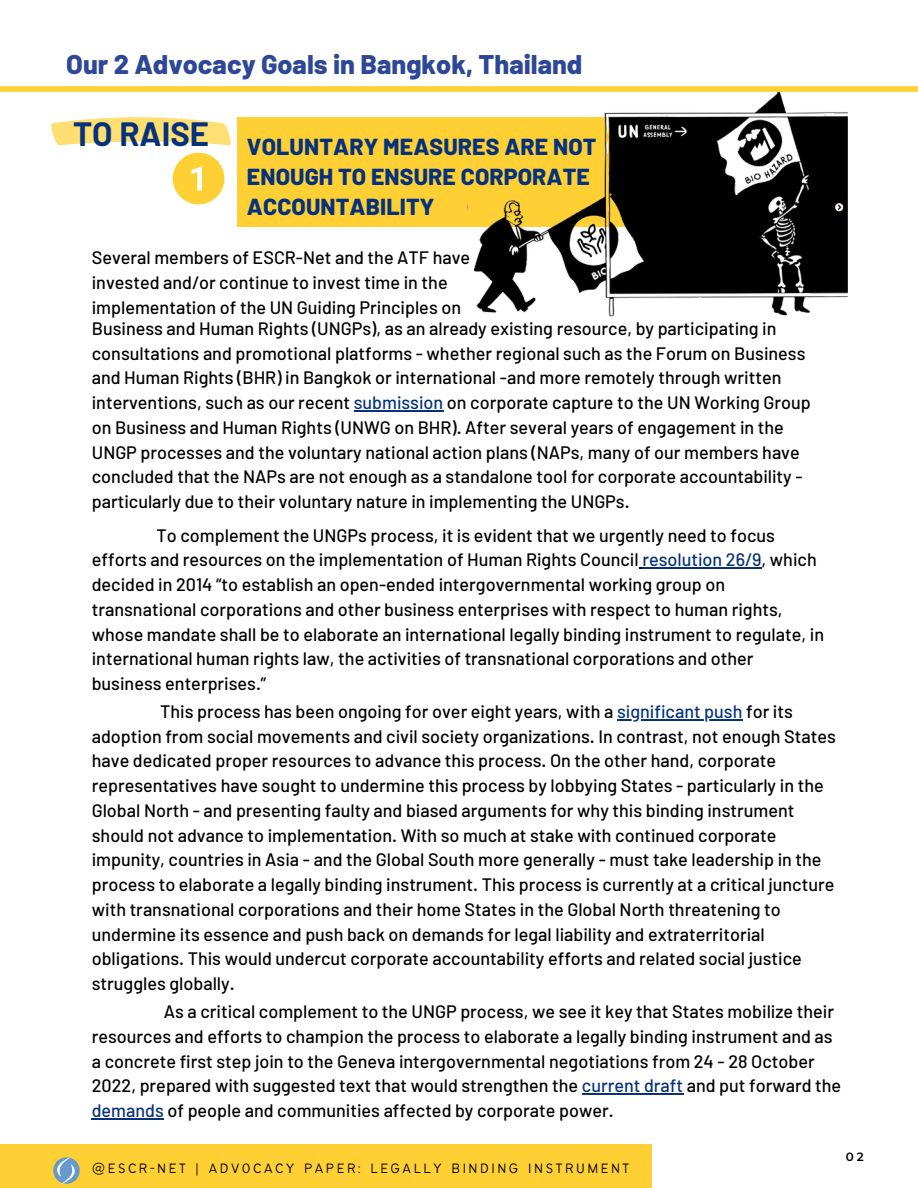
<style>
.page{position:relative;width:918px;height:1188px;background:#fff}
.page>*{position:absolute;margin:0;border:0;box-sizing:border-box;transform-origin:0 0}
.t1{font:700 33px "Barlow";color:#06327d}
.t2{font:800 27px "Barlow";color:#2e4897}
.t3{font:800 23.1px/30.3px "Barlow";letter-spacing:.005em;color:#06327d}
.t4{font:500 18px/24.8px "Barlow";color:#000}
.t5{font:300 15px "Bantayog";letter-spacing:.17em;color:#000}
.t6{font:600 12px "Montserrat";color:#000}
.s1{color:#06327d}
</style>
<div class="page">
<div style="left:237px;top:117px;width:393px;height:109px;background:#ffd034"></div>
<img style="left:467px;top:92px;width:380px;height:225px">
<svg style="left:51px;top:117px;width:180px;height:28px"></svg>
<svg style="left:173px;top:153px;width:51px;height:51px"></svg>
<hr style="left:642px;top:567px;width:120px;height:2px;background:#06327d">
<hr style="left:354px;top:410px;width:89px;height:1px;background:#06327d">
<hr style="left:617px;top:719px;width:125px;height:1px;background:#06327d">
<hr style="left:582px;top:1093px;width:101px;height:2px;background:#06327d">
<hr style="left:92px;top:1118px;width:72px;height:1px;background:#06327d">
<div style="left:0;top:1145px;width:651px;height:43px;background:#ffd034"></div>
<img style="left:53px;top:1157px;width:27px;height:28px">
<div style="left:0;top:86px;width:918px;height:6px;background:#ffd034"></div>
<h2 class="t2" style="left:66px;top:47px;width:517px">Our 2 Advocacy Goals in Bangkok, Thailand</h2>
<h1 class="t1" style="left:73px;top:113px;width:138px">TO RAISE</h1>
<p class="t3" style="left:247px;top:130px;width:351px">VOLUNTARY MEASURES ARE NOT<br>ENOUGH TO ENSURE CORPORATE<br>ACCOUNTABILITY</p>
<p class="t4" style="left:92px;top:245px;width:380px">Several members of ESCR-Net and the ATF have invested and/or continue to invest time in the implementation of the UN Guiding Principles on</p>
<p class="t4" style="left:92px;top:315px;width:720px">Business and Human Rights (UNGPs), as an already existing resource, by participating in consultations and promotional platforms - whether regional such as the Forum on Business and Human Rights (BHR) in Bangkok or international -and more remotely through written interventions, such as our recent <span class="s1">submission</span> on corporate capture to the UN Working Group on Business and Human Rights (UNWG on BHR). After several years of engagement in the UNGP processes and the voluntary national action plans (NAPs, many of our members have concluded that the NAPs are not enough as a standalone tool for corporate accountability - particularly due to their voluntary nature in implementing the UNGPs.</p>
<p class="t4" style="left:92px;top:522px;width:734px;text-indent:65px">To complement the UNGPs process, it is evident that we urgently need to focus efforts and resources on the implementation of Human Rights Council <span class="s1">resolution 26/9</span>, which decided in 2014 “to establish an open-ended intergovernmental working group on transnational corporations and other business enterprises with respect to human rights, whose mandate shall be to elaborate an international legally binding instrument to regulate, in international human rights law, the activities of transnational corporations and other business enterprises.”</p>
<p class="t4" style="left:92px;top:698px;width:746px;text-indent:68px">This process has been ongoing for over eight years, with a <span class="s1">significant push</span> for its adoption from social movements and civil society organizations. In contrast, not enough States have dedicated proper resources to advance this process. On the other hand, corporate representatives have sought to undermine this process by lobbying States - particularly in the Global North - and presenting faulty and biased arguments for why this binding instrument should not advance to implementation. With so much at stake with continued corporate impunity, countries in Asia - and the Global South more generally - must take leadership in the process to elaborate a legally binding instrument. This process is currently at a critical juncture with transnational corporations and their home States in the Global North threatening to undermine its essence and push back on demands for legal liability and extraterritorial obligations. This would undercut corporate accountability efforts and related social justice struggles globally.</p>
<p class="t4" style="left:92px;top:999px;width:751px;text-indent:72px">As a critical complement to the UNGP process, we see it key that States mobilize their resources and efforts to champion the process to elaborate a legally binding instrument and as a concrete first step join to the Geneva intergovernmental negotiations from 24 - 28 October 2022, prepared with suggested text that would strengthen the <span class="s1">current draft</span> and put forward the <span class="s1">demands</span> of people and communities affected by corporate power.</p>
<p class="t5" style="left:92px;top:1163px;width:539px">@ESCR-NET | ADVOCACY PAPER: LEGALLY BINDING INSTRUMENT</p>
<p class="t6" style="left:846px;top:1149px;width:19px">02</p>
</div>
